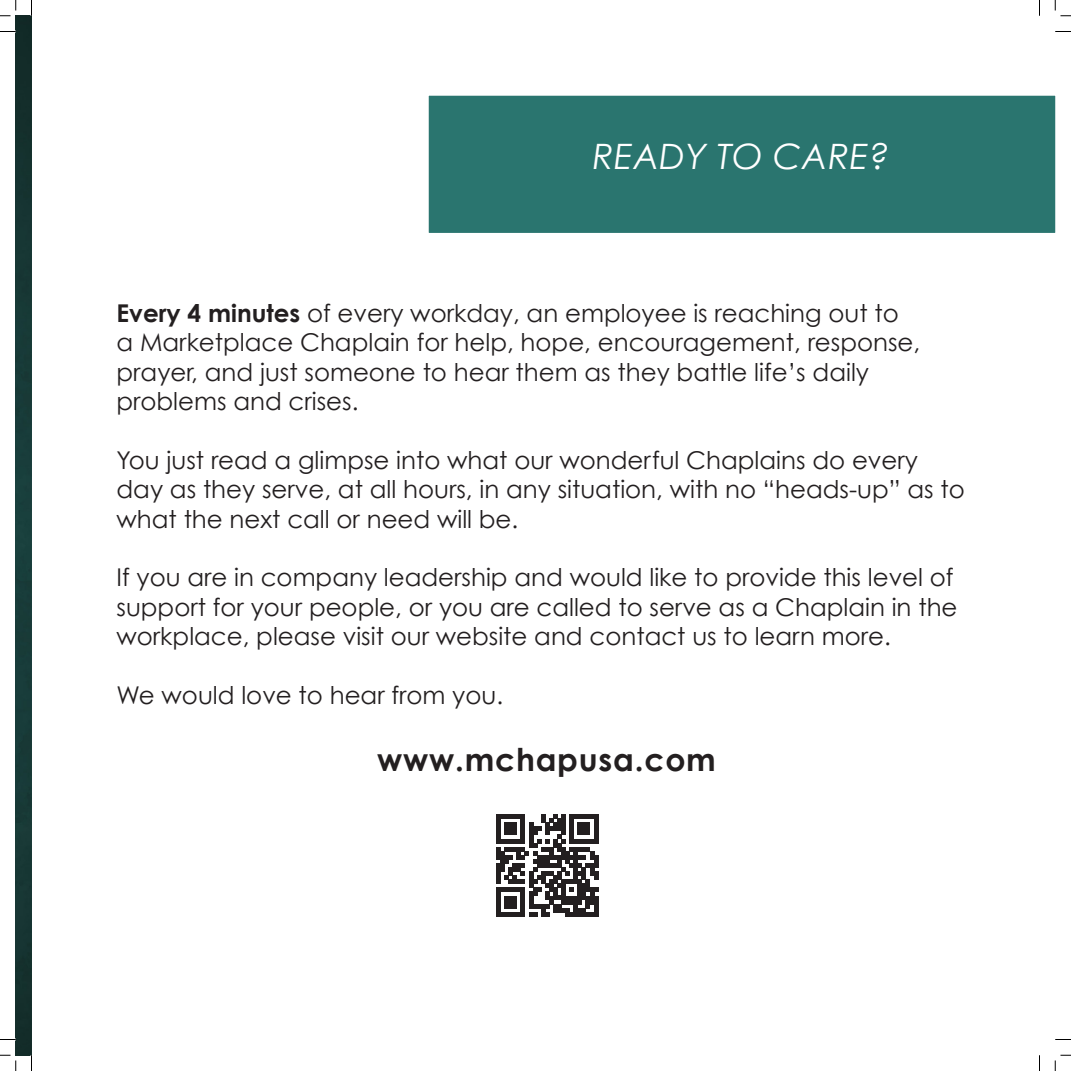
<style>
.page{position:relative;width:1071px;height:1071px;background:#fff}
.page>*{position:absolute;margin:0;border:0;box-sizing:border-box;transform-origin:0 0}
.t1{font:italic 35px "Century Gothic";letter-spacing:.01em;color:#fff}
.t2{font:700 31.5px "Century Gothic";letter-spacing:.025em;color:#231f20}
.t3{font:24.5px/29.4px "Century Gothic";color:#231f20}
.s1{font-weight:700}
</style>
<div class="page">
<img style="left:16px;top:16px;width:15px;height:1039px">
<div style="left:428px;top:95px;width:627px;height:138px;background:#2a756f"></div>
<svg style="left:496px;top:815px;width:102px;height:101px"></svg>
<svg style="left:0;top:31px;width:16px;height:1px"></svg>
<svg style="left:1055px;top:31px;width:16px;height:1px"></svg>
<svg style="left:0;top:1039px;width:16px;height:1px"></svg>
<svg style="left:1055px;top:1039px;width:16px;height:1px"></svg>
<svg style="left:31px;top:0;width:1px;height:16px"></svg>
<svg style="left:31px;top:1055px;width:1px;height:16px"></svg>
<svg style="left:1039px;top:0;width:1px;height:16px"></svg>
<svg style="left:1039px;top:1055px;width:1px;height:16px"></svg>
<svg style="left:0;top:0;width:17px;height:17px"></svg>
<svg style="left:0;top:1054px;width:17px;height:17px"></svg>
<svg style="left:1054px;top:0;width:17px;height:17px"></svg>
<svg style="left:1054px;top:1054px;width:17px;height:17px"></svg>
<p class="t1" style="left:593px;top:135px;width:298px">READY TO CARE?</p>
<p class="t3" style="left:117px;top:298px;width:805px"><span class="s1">Every 4 minutes</span> of every workday, an employee is reaching out to a Marketplace Chaplain for help, hope, encouragement, response, prayer, and just someone to hear them as they battle life’s daily problems and crises.</p>
<p class="t3" style="left:117px;top:445px;width:850px">You just read a glimpse into what our wonderful Chaplains do every day as they serve, at all hours, in any situation, with no “heads-up” as to what the next call or need will be.</p>
<p class="t3" style="left:117px;top:563px;width:843px">If you are in company leadership and would like to provide this level of support for your people, or you are called to serve as a Chaplain in the workplace, please visit our website and contact us to learn more.</p>
<p class="t3" style="left:117px;top:680px;width:388px">We would love to hear from you.</p>
<p class="t2" style="left:377px;top:740px;width:340px">www.mchapusa.com</p>
</div>
